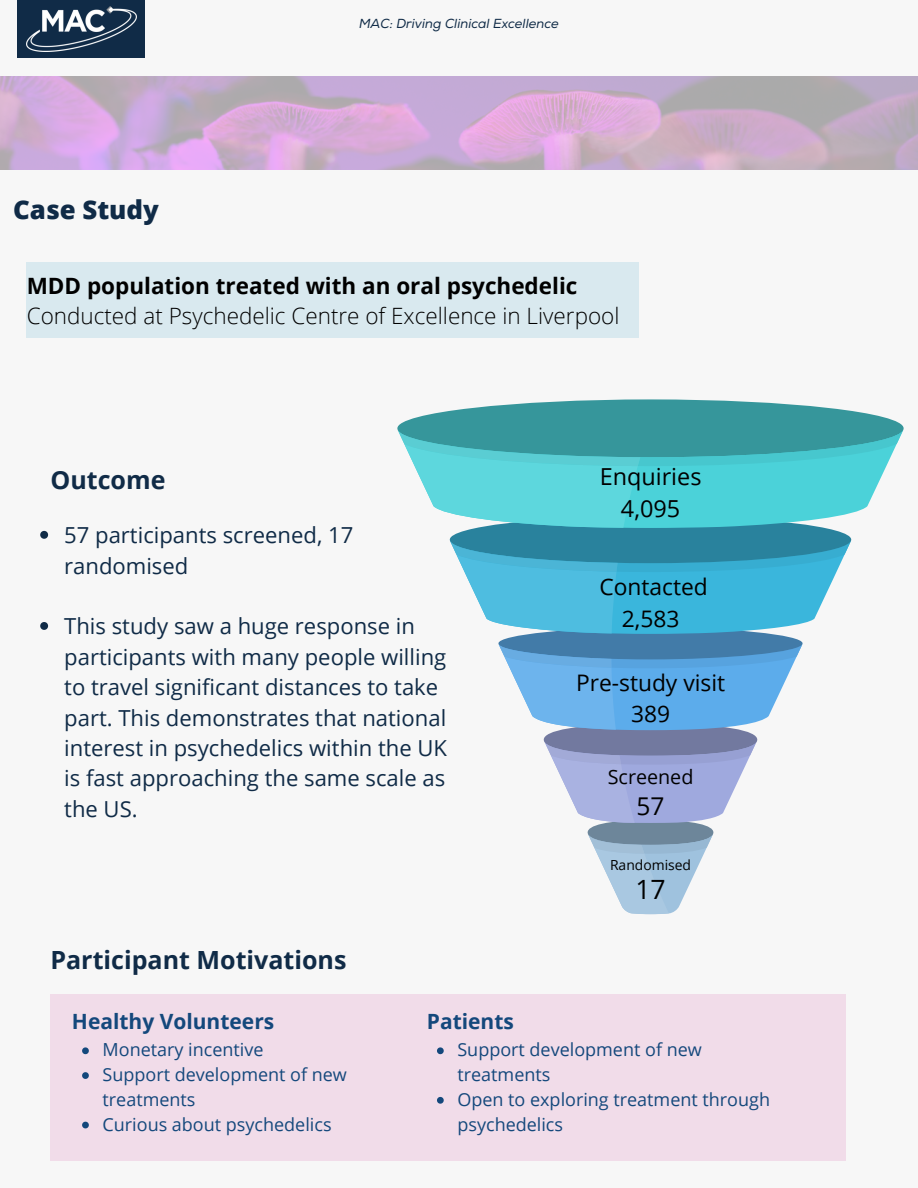
<style>
.page{position:relative;width:918px;height:1188px;background:#f7f7f7}
.page>*{position:absolute;margin:0;border:0;box-sizing:border-box;transform-origin:0 0}
.t1{font:26.55px "Open Sans";color:#000}
.t2{font:800 25.8px "Open Sans";color:#102b47}
.t3{font:700 25.05px "Open Sans";color:#102b47}
.t4{font:24.45px "Open Sans";color:#000}
.t5{font:23.4px "Open Sans";color:#000}
.t6{font:22.8px "Open Sans";color:#000}
.t7{font:300 22.5px "Open Sans";color:#000}
.t8{font:700 22.5px "Open Sans";color:#000}
.t9{font:22.05px/30.3px "Open Sans";color:#102b47}
.t10{font:700 21px "Open Sans";color:#14487c}
.t11{font:19.8px "Open Sans";color:#000}
.t12{font:18px/24.8px "Open Sans";color:#14487c}
.t13{font:13.95px "Open Sans";color:#000}
.t14{font:italic 13.05px "Nexa";color:#102b47}
</style>
<div class="page">
<div style="left:17px;top:0;width:127px;height:58px;background:#102b47"></div>
<img style="left:26px;top:6px;width:110px;height:45px">
<div style="left:588px;top:820px;width:125px;height:25px;background:#6d869a;border-radius:50%"></div>
<svg style="left:588px;top:834px;width:125px;height:80px"></svg>
<div style="left:544px;top:724px;width:213px;height:32px;background:#72799f;border-radius:50%"></div>
<svg style="left:544px;top:741px;width:213px;height:82px"></svg>
<div style="left:498px;top:627px;width:305px;height:32px;background:#427ba8;border-radius:50%"></div>
<svg style="left:499px;top:645px;width:303px;height:85px"></svg>
<div style="left:450px;top:516px;width:401px;height:47px;background:#29829d;border-radius:50%"></div>
<svg style="left:450px;top:541px;width:401px;height:93px"></svg>
<svg style="left:397px;top:399px;width:507px;height:129px;background:#5fc2c7"></svg>
<div style="left:50px;top:994px;width:796px;height:167px;background:#f1dce9"></div>
<svg style="left:437px;top:1047px;width:7px;height:7px"></svg>
<svg style="left:437px;top:1097px;width:7px;height:7px"></svg>
<svg style="left:82px;top:1047px;width:7px;height:7px"></svg>
<svg style="left:82px;top:1072px;width:7px;height:7px"></svg>
<svg style="left:82px;top:1122px;width:7px;height:6px"></svg>
<div style="left:26px;top:263px;width:613px;height:75px;background:#d9e9ef"></div>
<svg style="left:40px;top:531px;width:8px;height:8px"></svg>
<svg style="left:40px;top:622px;width:8px;height:8px"></svg>
<p class="t2" style="left:13px;top:192px;width:147px">Case Study</p>
<p class="t14" style="left:359px;top:16px;width:201px">MAC: Driving Clinical Excellence</p>
<p class="t8" style="left:27px;top:270px;width:552px">MDD population treated with an oral psychedelic</p>
<p class="t7" style="left:27px;top:300px;width:594px">Conducted at Psychedelic Centre of Excellence in Liverpool</p>
<p class="t3" style="left:50px;top:462px;width:117px">Outcome</p>
<p class="t9" style="left:64px;top:520px;width:291px">57 participants screened, 17 randomised</p>
<p class="t9" style="left:64px;top:611px;width:384px">This study saw a huge response in participants with many people willing to travel significant distances to take part. This demonstrates that national interest in psychedelics within the UK is fast approaching the same scale as the US.</p>
<p class="t3" style="left:50px;top:943px;width:298px">Participant Motivations</p>
<p class="t10" style="left:72px;top:1007px;width:204px">Healthy Volunteers</p>
<p class="t10" style="left:427px;top:1007px;width:89px">Patients</p>
<p class="t5" style="left:600px;top:460px;width:103px">Enquiries</p>
<p class="t5" style="left:621px;top:492px;width:61px">4,095</p>
<p class="t6" style="left:599px;top:571px;width:110px">Contacted</p>
<p class="t6" style="left:622px;top:602px;width:59px">2,583</p>
<p class="t6" style="left:576px;top:666px;width:151px">Pre-study visit</p>
<p class="t6" style="left:631px;top:698px;width:41px">389</p>
<p class="t11" style="left:608px;top:763px;width:87px">Screened</p>
<p class="t4" style="left:637px;top:789px;width:29px">57</p>
<p class="t13" style="left:610px;top:856px;width:83px">Randomised</p>
<p class="t1" style="left:635px;top:871px;width:32px">17</p>
<p class="t12" style="left:103px;top:1037px;width:162px">Monetary incentive</p>
<p class="t12" style="left:103px;top:1062px;width:246px">Support development of new treatments</p>
<p class="t12" style="left:103px;top:1111px;width:231px">Curious about psychedelics</p>
<p class="t12" style="left:457px;top:1037px;width:246px">Support development of new treatments</p>
<p class="t12" style="left:457px;top:1087px;width:314px">Open to exploring treatment through psychedelics</p>
</div>
